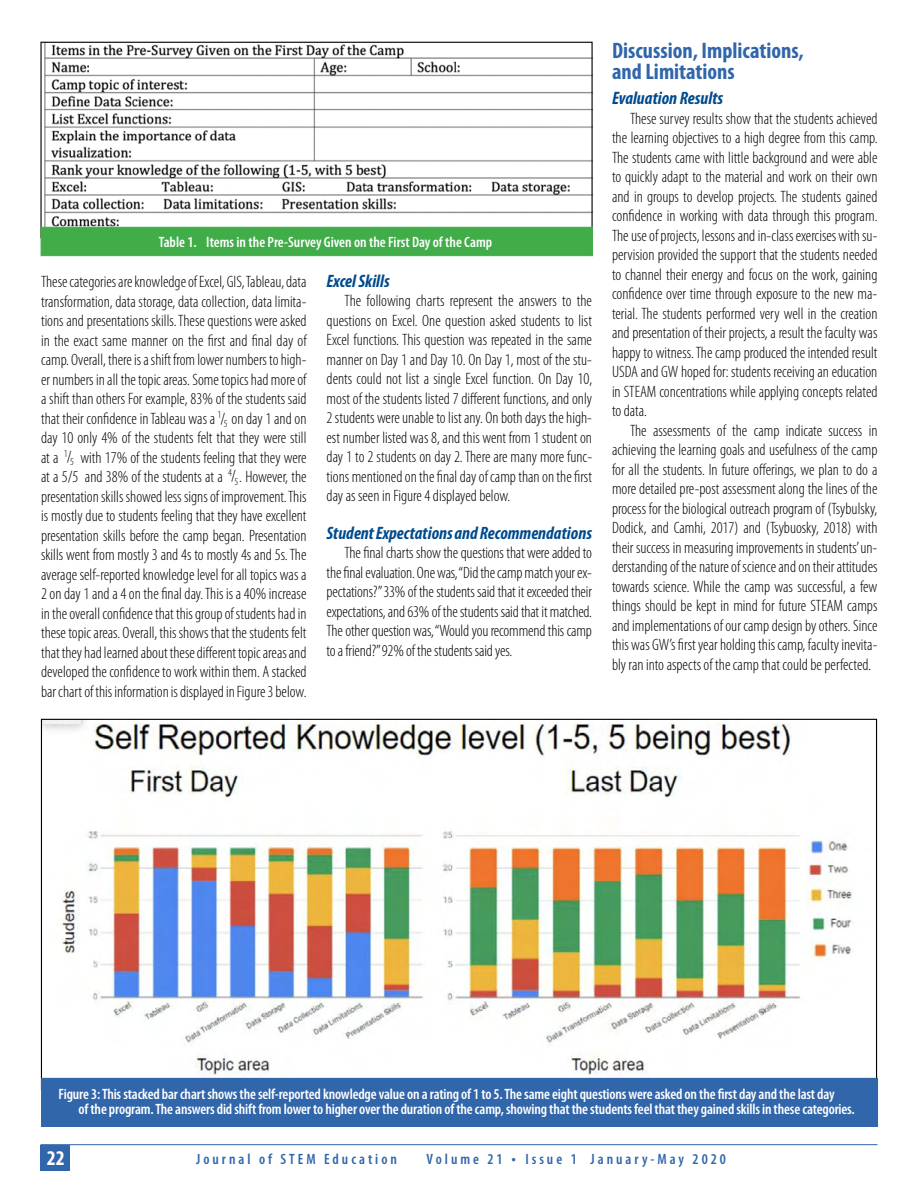
<style>
.page{position:relative;width:918px;height:1188px;background:#fff}
.page>*{position:absolute;margin:0;border:0;box-sizing:border-box;transform-origin:0 0}
.t1{font:700 condensed 22.5px/21px "Myriad Pro";color:#3166aa}
.t2{font:700 condensed 21px "Myriad Pro";color:#fff}
.t3{font:italic 700 condensed 18px "Myriad Pro";color:#004b8d}
.t4{font:300 condensed 16.5px/19.5px "Myriad Pro";color:#000;text-align:justify}
.t5{font:600 condensed 15px/15px "Myriad Pro";letter-spacing:-.01em;color:#fff}
.t6{font:600 condensed 15px "Myriad Pro";letter-spacing:.2em;color:#3166aa}
.t7{font:300 condensed 10.65px/8.7px "Myriad Pro";color:#000}
.s1{font-size:16.5px}
</style>
<div class="page">
<hr style="left:40px;top:1144px;width:838px;height:1px;background:#3166aa">
<div style="left:40px;top:1145px;width:30px;height:26px;background:#3166aa"></div>
<img style="left:42px;top:44px;width:549px;height:183px">
<div style="left:41px;top:227px;width:552px;height:29px;background:#41ad49;border:1px solid #41ad49"></div>
<img style="left:43px;top:721px;width:832px;height:357px">
<div style="left:41px;top:1078px;width:837px;height:49px;background:#3166aa"></div>
<p class="t5" style="left:159px;top:234px;width:335px">Table 1. Items in the Pre-Survey Given on the First Day of the Camp</p>
<p class="t4" style="left:41px;top:272px;width:267px">These categories are knowledge of Excel, GIS, Tableau, data transformation, data storage, data collection, data limita&shy;tions and presentations skills. These questions were asked in the exact same manner on the first and final day of camp. Overall, there is a shift from lower numbers to high&shy;er numbers in all the topic areas. Some topics had more of a shift than others For example, 83% of the students said that their confidence in Tableau was a on day 1 and on day 10 only 4% of the students felt that they were still at a</p>
<p class="t4" style="left:217px;top:409px;width:9px">/<sup>1</sup></p>
<p class="t7" style="left:224px;top:419px;width:5px">5</p>
<p class="t7" style="left:64px;top:449px;width:12px">1<br>5<sup>/</sup></p>
<p class="t4" style="left:41px;top:447px;width:267px;text-indent:39px">with 17% of the students feeling that they were at a 5/5 and 38% of the students at a . However, the presentation skills showed less signs of improvement. This is mostly due to students feeling that they have excellent presentation skills before the camp began. Presentation skills went from mostly 3 and 4s to mostly 4s and 5s. The average self-reported knowledge level for all topics was a 2 on day 1 and a 4 on the final day. This is a 40% increase in the overall confidence that this group of students had in these topic areas. Overall, this shows that the students felt that they had learned about these different topic areas and developed the confidence to work within them. A stacked bar chart of this information is displayed in Figure 3 below.</p>
<p class="t4" style="left:228px;top:466px;width:9px">/<sup>4</sup></p>
<p class="t7" style="left:234px;top:477px;width:5px">5</p>
<p class="t3" style="left:327px;top:270px;width:65px">Excel Skills</p>
<p class="t4" style="left:327px;top:291px;width:267px;text-indent:18px">The following charts represent the answers to the questions on Excel. One question asked students to list Excel functions. This question was repeated in the same manner on Day 1 and Day 10. On Day 1, most of the stu&shy;dents could not list a single Excel function. On Day 10, most of the students listed 7 different functions, and only 2 students were unable to list any. On both days the high&shy;est number listed was 8, and this went from 1 student on day 1 to 2 students on day 2. There are many more func&shy;tions mentioned on the final day of camp than on the first day as seen in Figure 4 displayed below.</p>
<p class="t3" style="left:327px;top:522px;width:267px">Student Expectations and Recommendations</p>
<p class="t4" style="left:327px;top:543px;width:267px;text-indent:18px">The final charts show the questions that were added to the final evaluation. One was, “Did the camp match your ex&shy;pectations?” 33% of the students said that it exceeded their expectations, and 63% of the students said that it matched.<br>The other question was, “Would you recommend this camp to a friend?” 92% of the students said yes.</p>
<h1 class="t1" style="left:612px;top:39px;width:193px">Discussion, Implications, and Limitations</h1>
<p class="t3" style="left:612px;top:87px;width:113px">Evaluation Results</p>
<p class="t4" style="left:612px;top:109px;width:267px;text-indent:18px">These survey results show that the students achieved the learning objectives to a high degree from this camp.<br>The students came with little background and were able to quickly adapt to the material and work on their own and in groups to develop projects. The students gained confidence in working with data through this program.<br>The use of projects, lessons and in-class exercises with su&shy;pervision provided the support that the students needed to channel their energy and focus on the work, gaining confidence over time through exposure to the new ma&shy;terial. The students performed very well in the creation and presentation of their projects, a result the faculty was happy to witness. The camp produced the intended result USDA and GW hoped for: students receiving an education in STEAM concentrations while applying concepts related to data.</p>
<p class="t4" style="left:612px;top:421px;width:267px;text-indent:18px">The assessments of the camp indicate success in achieving the learning goals and usefulness of the camp for all the students. In future offerings, we plan to do a more detailed pre-post assessment along the lines of the process for the biological outreach program of (Tsybulsky, Dodick, and Camhi, 2017) and (Tsybuosky, 2018) with their success in measuring improvements in students’ un&shy;derstanding of the nature of science and on their attitudes towards science. While the camp was successful, a few things should be kept in mind for future STEAM camps and implementations of our camp design by others. Since this was GW’s first year holding this camp, faculty inevita&shy;bly ran into aspects of the camp that could be perfected.</p>
<p class="t5" style="left:79px;top:1087px;width:778px;text-indent:-20px">Figure 3: This stacked bar chart shows the self-reported knowledge value on a rating of 1 to 5. The same eight questions were asked on the first day and the last day<br>of the program. The answers did shift from lower to higher over the duration of the camp, showing that the students feel that they gained skills in these categories.</p>
<p class="t2" style="left:47px;top:1145px;width:19px">22</p>
<p class="t6" style="left:196px;top:1150px;width:202px">Journal of STEM Education</p>
<p class="t6" style="left:427px;top:1150px;width:301px">Volume 21 <span class="s1">•</span> Issue 1 January-May 2020</p>
</div>
